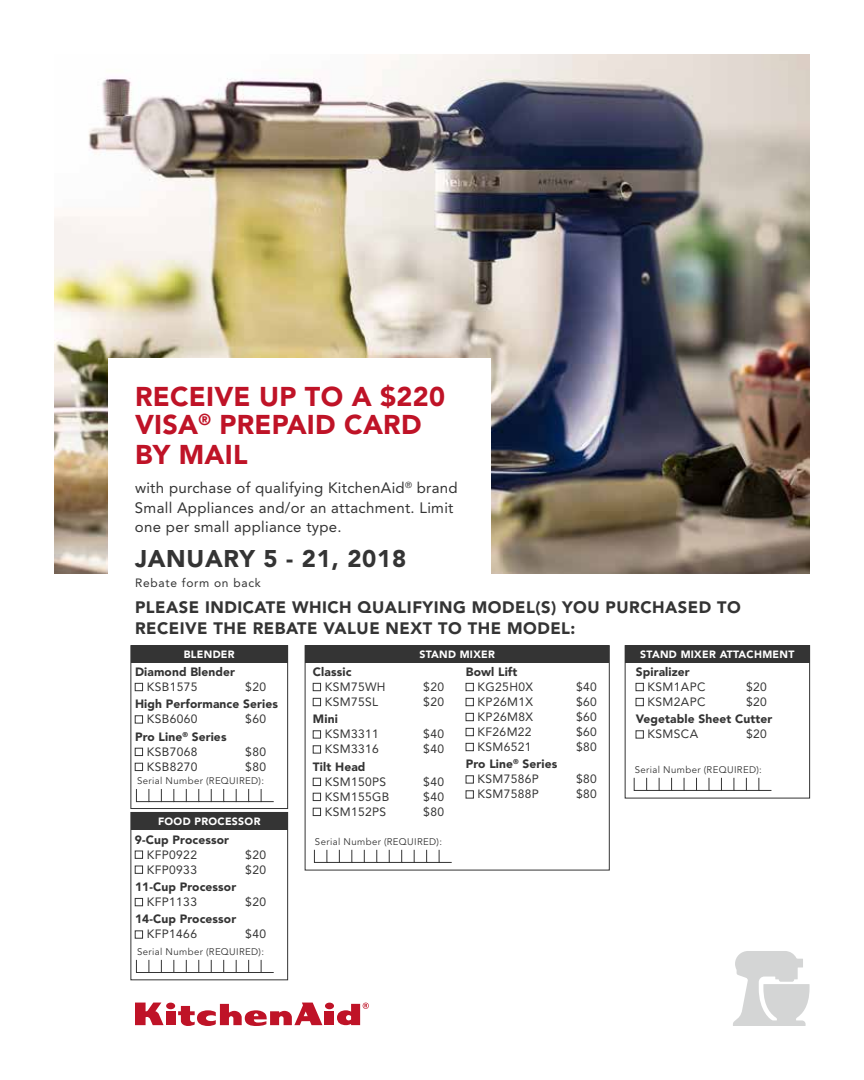
<style>
.page{position:relative;width:864px;height:1080px;background:#fff}
.page>*{position:absolute;margin:0;border:0;box-sizing:border-box;transform-origin:0 0}
.t1{font:900 27px/29.2px "Avenir LT Std";letter-spacing:.01em;color:#bf1327}
.t2{font:900 24px "Avenir LT Std";letter-spacing:.03em;color:#343434}
.t3{font:900 16.5px/21px "Avenir LT Std";letter-spacing:.03em;color:#343434}
.t4{font:15px/19.5px "Avenir LT Std";letter-spacing:.02em;color:#343434}
.t5{font:12px "Avenir LT Std";letter-spacing:.03em;color:#343434}
.t6{font:900 12px/15px "Avenir LT Std";letter-spacing:.01em;color:#343434}
.t7{font:12px "Avenir LT Std";letter-spacing:.06em;color:#343434}
.t8{font:900 10.5px "Avenir LT Std";letter-spacing:.03em;color:#fff}
.t9{font:9.6px "Avenir LT Std";letter-spacing:.045em;color:#343434}
.s1{font-weight:400}
</style>
<div class="page">
<div style="left:131px;top:645px;width:157px;height:164px;border:1px solid #343434"></div>
<div style="left:625px;top:645px;width:185px;height:153px;border:1px solid #343434"></div>
<div style="left:305px;top:645px;width:305px;height:225px;border:1px solid #343434"></div>
<div style="left:131px;top:812px;width:157px;height:168px;border:1px solid #343434"></div>
<img style="left:54px;top:54px;width:756px;height:519px">
<div style="left:108px;top:358px;width:382px;height:223px;background:#fff"></div>
<div style="left:166px;top:1011px;width:9px;height:14px;background:#bf1327"></div>
<div style="left:166px;top:1003px;width:9px;height:6px;background:#bf1327;border-radius:50%"></div>
<div style="left:325px;top:1011px;width:9px;height:14px;background:#bf1327"></div>
<div style="left:325px;top:1003px;width:9px;height:6px;background:#bf1327;border-radius:50%"></div>
<svg style="left:135px;top:1003px;width:29px;height:22px"></svg>
<svg style="left:178px;top:1003px;width:144px;height:23px"></svg>
<svg style="left:337px;top:1003px;width:32px;height:22px"></svg>
<div style="left:135px;top:683px;width:8px;height:8px;border:1px solid #343434"></div>
<div style="left:135px;top:716px;width:8px;height:7px;border:1px solid #343434"></div>
<div style="left:135px;top:748px;width:8px;height:8px;border:1px solid #343434"></div>
<div style="left:135px;top:763px;width:8px;height:8px;border:1px solid #343434"></div>
<div style="left:313px;top:683px;width:8px;height:8px;border:1px solid #343434"></div>
<div style="left:313px;top:698px;width:8px;height:8px;border:1px solid #343434"></div>
<div style="left:313px;top:731px;width:8px;height:7px;border:1px solid #343434"></div>
<div style="left:313px;top:746px;width:8px;height:7px;border:1px solid #343434"></div>
<div style="left:313px;top:778px;width:8px;height:8px;border:1px solid #343434"></div>
<div style="left:313px;top:793px;width:8px;height:8px;border:1px solid #343434"></div>
<div style="left:313px;top:808px;width:8px;height:8px;border:1px solid #343434"></div>
<div style="left:466px;top:683px;width:8px;height:8px;border:1px solid #343434"></div>
<div style="left:466px;top:698px;width:8px;height:8px;border:1px solid #343434"></div>
<div style="left:466px;top:713px;width:8px;height:8px;border:1px solid #343434"></div>
<div style="left:466px;top:728px;width:8px;height:8px;border:1px solid #343434"></div>
<div style="left:466px;top:743px;width:8px;height:8px;border:1px solid #343434"></div>
<div style="left:466px;top:776px;width:8px;height:7px;border:1px solid #343434"></div>
<div style="left:466px;top:791px;width:8px;height:7px;border:1px solid #343434"></div>
<div style="left:135px;top:851px;width:8px;height:8px;border:1px solid #343434"></div>
<div style="left:135px;top:866px;width:8px;height:8px;border:1px solid #343434"></div>
<div style="left:135px;top:898px;width:8px;height:8px;border:1px solid #343434"></div>
<div style="left:135px;top:931px;width:8px;height:7px;border:1px solid #343434"></div>
<div style="left:636px;top:683px;width:8px;height:8px;border:1px solid #343434"></div>
<div style="left:636px;top:698px;width:8px;height:8px;border:1px solid #343434"></div>
<div style="left:636px;top:731px;width:8px;height:7px;border:1px solid #343434"></div>
<svg style="left:136px;top:789px;width:138px;height:13px"></svg>
<svg style="left:314px;top:849px;width:138px;height:14px"></svg>
<svg style="left:136px;top:959px;width:138px;height:14px"></svg>
<svg style="left:634px;top:777px;width:138px;height:14px"></svg>
<div style="left:131px;top:645px;width:157px;height:18px;background:#343434"></div>
<div style="left:625px;top:645px;width:185px;height:18px;background:#343434"></div>
<div style="left:305px;top:645px;width:304px;height:18px;background:#343434"></div>
<div style="left:131px;top:812px;width:157px;height:17px;background:#343434"></div>
<svg style="left:733px;top:951px;width:77px;height:75px"></svg>
<h1 class="t1" style="left:135px;top:382px;width:312px">RECEIVE UP TO A $220<br>VISA<sup>®</sup> PREPAID CARD<br>BY MAIL</h1>
<p class="t4" style="left:135px;top:479px;width:324px">with purchase of qualifying KitchenAid<sup>®</sup> brand<br>Small Appliances and/or an attachment. Limit one per small appliance type.</p>
<h2 class="t2" style="left:135px;top:544px;width:273px">JANUARY 5 - 21, 2018</h2>
<p class="t7" style="left:135px;top:576px;width:127px">Rebate form on back</p>
<h3 class="t3" style="left:135px;top:597px;width:607px">PLEASE INDICATE WHICH QUALIFYING MODEL(S) YOU PURCHASED TO<br>RECEIVE THE REBATE VALUE NEXT TO THE MODEL:</h3>
<p class="t6" style="left:135px;top:664px;width:102px">Diamond Blender</p>
<p class="t5" style="left:147px;top:680px;width:52px">KSB1575</p>
<p class="t5" style="left:245px;top:680px;width:22px">$20</p>
<p class="t6" style="left:135px;top:697px;width:145px">High Performance Series</p>
<p class="t5" style="left:147px;top:712px;width:52px">KSB6060</p>
<p class="t5" style="left:245px;top:712px;width:22px">$60</p>
<p class="t6" style="left:147px;top:729px;width:81px;text-indent:-12px">Pro Line<sup>®</sup> Series<br><span class="s1">KSB7068</span></p>
<p class="t8" style="left:184px;top:648px;width:52px">BLENDER</p>
<p class="t8" style="left:419px;top:648px;width:77px">STAND MIXER</p>
<p class="t8" style="left:640px;top:648px;width:156px">STAND MIXER ATTACHMENT</p>
<p class="t6" style="left:466px;top:664px;width:53px">Bowl Lift</p>
<p class="t5" style="left:478px;top:680px;width:57px">KG25H0X</p>
<p class="t5" style="left:576px;top:680px;width:22px">$40</p>
<p class="t5" style="left:478px;top:695px;width:57px">KP26M1X</p>
<p class="t5" style="left:576px;top:695px;width:22px">$60</p>
<p class="t5" style="left:478px;top:710px;width:57px">KP26M8X</p>
<p class="t5" style="left:576px;top:710px;width:22px">$60</p>
<p class="t5" style="left:478px;top:725px;width:55px">KF26M22</p>
<p class="t5" style="left:576px;top:725px;width:22px">$60</p>
<p class="t5" style="left:478px;top:740px;width:55px">KSM6521</p>
<p class="t5" style="left:576px;top:740px;width:22px">$80</p>
<p class="t6" style="left:466px;top:757px;width:93px;text-align:center">Pro Line<sup>®</sup> Series<br><span class="s1">KSM7586P</span></p>
<p class="t6" style="left:313px;top:664px;width:40px">Classic</p>
<p class="t5" style="left:325px;top:680px;width:62px">KSM75WH</p>
<p class="t5" style="left:423px;top:680px;width:22px">$20</p>
<p class="t5" style="left:325px;top:695px;width:55px">KSM75SL</p>
<p class="t5" style="left:423px;top:695px;width:22px">$20</p>
<p class="t6" style="left:313px;top:712px;width:26px">Mini</p>
<p class="t5" style="left:325px;top:727px;width:55px">KSM3311</p>
<p class="t5" style="left:423px;top:727px;width:22px">$40</p>
<p class="t5" style="left:325px;top:742px;width:55px">KSM3316</p>
<p class="t5" style="left:423px;top:742px;width:22px">$40</p>
<p class="t6" style="left:313px;top:759px;width:54px">Tilt Head</p>
<p class="t5" style="left:325px;top:775px;width:63px">KSM150PS</p>
<p class="t5" style="left:423px;top:775px;width:22px">$40</p>
<p class="t5" style="left:325px;top:790px;width:66px">KSM155GB</p>
<p class="t5" style="left:423px;top:790px;width:22px">$40</p>
<p class="t5" style="left:325px;top:805px;width:63px">KSM152PS</p>
<p class="t5" style="left:423px;top:805px;width:22px">$80</p>
<p class="t6" style="left:636px;top:664px;width:55px">Spiralizer</p>
<p class="t5" style="left:648px;top:680px;width:59px">KSM1APC</p>
<p class="t5" style="left:746px;top:680px;width:22px">$20</p>
<p class="t5" style="left:648px;top:695px;width:59px">KSM2APC</p>
<p class="t5" style="left:746px;top:695px;width:22px">$20</p>
<p class="t6" style="left:636px;top:712px;width:138px">Vegetable Sheet Cutter</p>
<p class="t5" style="left:648px;top:727px;width:52px">KSMSCA</p>
<p class="t5" style="left:746px;top:727px;width:22px">$20</p>
<p class="t5" style="left:245px;top:745px;width:22px">$80</p>
<p class="t5" style="left:147px;top:760px;width:52px">KSB8270</p>
<p class="t5" style="left:245px;top:760px;width:22px">$80</p>
<p class="t9" style="left:635px;top:764px;width:129px">Serial Number (REQUIRED):</p>
<p class="t5" style="left:576px;top:772px;width:22px">$80</p>
<p class="t9" style="left:137px;top:775px;width:129px">Serial Number (REQUIRED):</p>
<p class="t5" style="left:478px;top:787px;width:63px">KSM7588P</p>
<p class="t5" style="left:576px;top:787px;width:22px">$80</p>
<p class="t8" style="left:158px;top:815px;width:104px">FOOD PROCESSOR</p>
<p class="t6" style="left:135px;top:832px;width:96px">9-Cup Processor</p>
<p class="t5" style="left:147px;top:847px;width:52px">KFP0922</p>
<p class="t5" style="left:245px;top:847px;width:22px">$20</p>
<p class="t5" style="left:147px;top:862px;width:52px">KFP0933</p>
<p class="t5" style="left:245px;top:862px;width:22px">$20</p>
<p class="t6" style="left:135px;top:879px;width:103px">11-Cup Processor</p>
<p class="t5" style="left:147px;top:895px;width:52px">KFP1133</p>
<p class="t5" style="left:245px;top:895px;width:22px">$20</p>
<p class="t6" style="left:135px;top:912px;width:103px">14-Cup Processor</p>
<p class="t5" style="left:147px;top:927px;width:52px">KFP1466</p>
<p class="t5" style="left:245px;top:927px;width:22px">$40</p>
<p class="t9" style="left:137px;top:946px;width:129px">Serial Number (REQUIRED):</p>
<p class="t9" style="left:315px;top:836px;width:129px">Serial Number (REQUIRED):</p>
</div>
